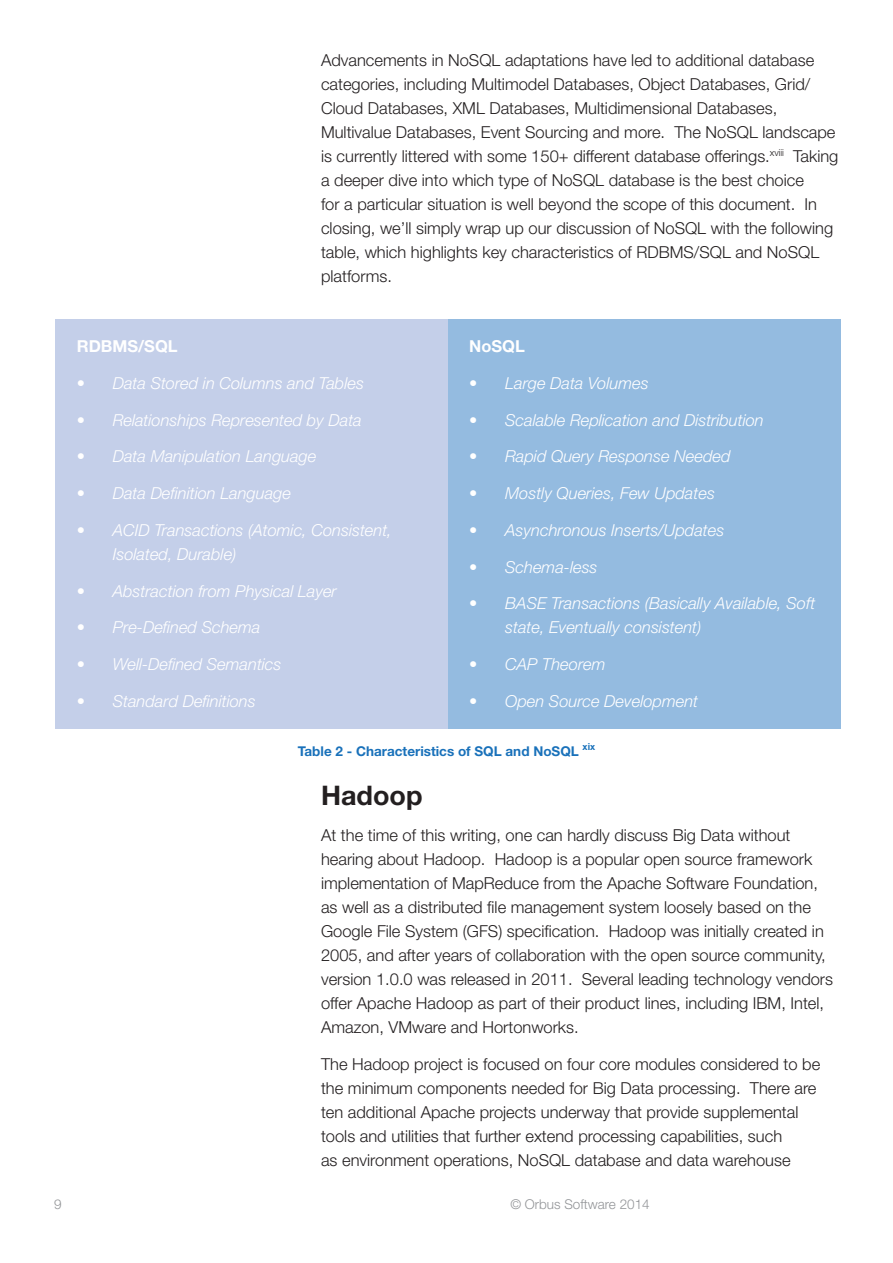
<style>
.page{position:relative;width:893px;height:1263px;background:#fff}
.page>*{position:absolute;margin:0;border:0;box-sizing:border-box;transform-origin:0 0}
.t1{font:700 27px "Helvetica Neue LT Std";color:#231f20}
.t2{font:300 16.5px/24px "Helvetica Neue LT Std";color:#231f20}
.t3{font:italic 300 16.5px/24px "Helvetica Neue LT Std";color:#fff}
.t4{font:700 16.5px "Helvetica Neue LT Std";color:#fff}
.t5{font:700 13.5px "Helvetica Neue LT Std";color:#1971ba}
.t6{font:300 13.5px "Helvetica Neue LT Std";color:#939598}
</style>
<div class="page">
<div style="left:56px;top:319px;width:392px;height:409px;background:#c4cfe9"></div>
<div style="left:448px;top:319px;width:392px;height:409px;background:#94bbe0"></div>
<p class="t2" style="left:321px;top:48px;width:519px">Advancements in NoSQL adaptations have led to additional database categories, including Multimodel Databases, Object Databases, Grid/ Cloud Databases, XML Databases, Multidimensional Databases, Multivalue Databases, Event Sourcing and more. The NoSQL landscape is currently littered with some 150+ different database offerings.<sup>xviii</sup> Taking a deeper dive into which type of NoSQL database is the best choice<br>for a particular situation is well beyond the scope of this document. In closing, we’ll simply wrap up our discussion of NoSQL with the following table, which highlights key characteristics of RDBMS/SQL and NoSQL platforms.</p>
<p class="t4" style="left:77px;top:336px;width:102px">RDBMS/SQL</p>
<p class="t3" style="left:77px;top:371px;width:289px">• Data Stored in Columns and Tables</p>
<p class="t3" style="left:77px;top:407px;width:287px">• Relationships Represented by Data</p>
<p class="t3" style="left:77px;top:444px;width:241px">• Data Manipulation Language</p>
<p class="t3" style="left:77px;top:481px;width:216px">• Data Definition Language</p>
<p class="t3" style="left:113px;top:518px;width:281px;text-indent:-36px">• ACID Transactions (Atomic, Consistent,<br>Isolated, Durable)</p>
<p class="t3" style="left:77px;top:578px;width:262px">• Abstraction from Physical Layer</p>
<p class="t3" style="left:77px;top:615px;width:185px">• Pre-Defined Schema</p>
<p class="t3" style="left:77px;top:652px;width:206px">• Well-Defined Semantics</p>
<p class="t3" style="left:77px;top:689px;width:181px">• Standard Definitions</p>
<p class="t4" style="left:469px;top:336px;width:57px">NoSQL</p>
<p class="t3" style="left:469px;top:371px;width:181px">• Large Data Volumes</p>
<p class="t3" style="left:469px;top:407px;width:296px">• Scalable Replication and Distribution</p>
<p class="t3" style="left:469px;top:444px;width:263px">• Rapid Query Response Needed</p>
<p class="t3" style="left:469px;top:481px;width:247px">• Mostly Queries, Few Updates</p>
<p class="t3" style="left:469px;top:518px;width:257px">• Asynchronous Inserts/Updates</p>
<p class="t3" style="left:469px;top:554px;width:130px">• Schema-less</p>
<p class="t3" style="left:505px;top:591px;width:311px;text-indent:-36px">• BASE Transactions (Basically Available, Soft state, Eventually consistent)</p>
<p class="t3" style="left:469px;top:652px;width:138px">• CAP Theorem</p>
<p class="t3" style="left:469px;top:689px;width:230px">• Open Source Development</p>
<p class="t5" style="left:298px;top:743px;width:299px">Table 2 - Characteristics of SQL and NoSQL <sup>xix</sup></p>
<p class="t1" style="left:321px;top:778px;width:103px">Hadoop</p>
<p class="t2" style="left:321px;top:823px;width:514px">At the time of this writing, one can hardly discuss Big Data without hearing about Hadoop. Hadoop is a popular open source framework implementation of MapReduce from the Apache Software Foundation, as well as a distributed file management system loosely based on the Google File System (GFS) specification. Hadoop was initially created in 2005, and after years of collaboration with the open source community, version 1.0.0 was released in 2011. Several leading technology vendors offer Apache Hadoop as part of their product lines, including IBM, Intel, Amazon, VMware and Hortonworks.</p>
<p class="t2" style="left:321px;top:1052px;width:501px">The Hadoop project is focused on four core modules considered to be the minimum components needed for Big Data processing. There are ten additional Apache projects underway that provide supplemental tools and utilities that further extend processing capabilities, such<br>as environment operations, NoSQL database and data warehouse</p>
<p class="t6" style="left:54px;top:1196px;width:9px">9</p>
<p class="t6" style="left:510px;top:1196px;width:141px">© Orbus Software 2014</p>
</div>
